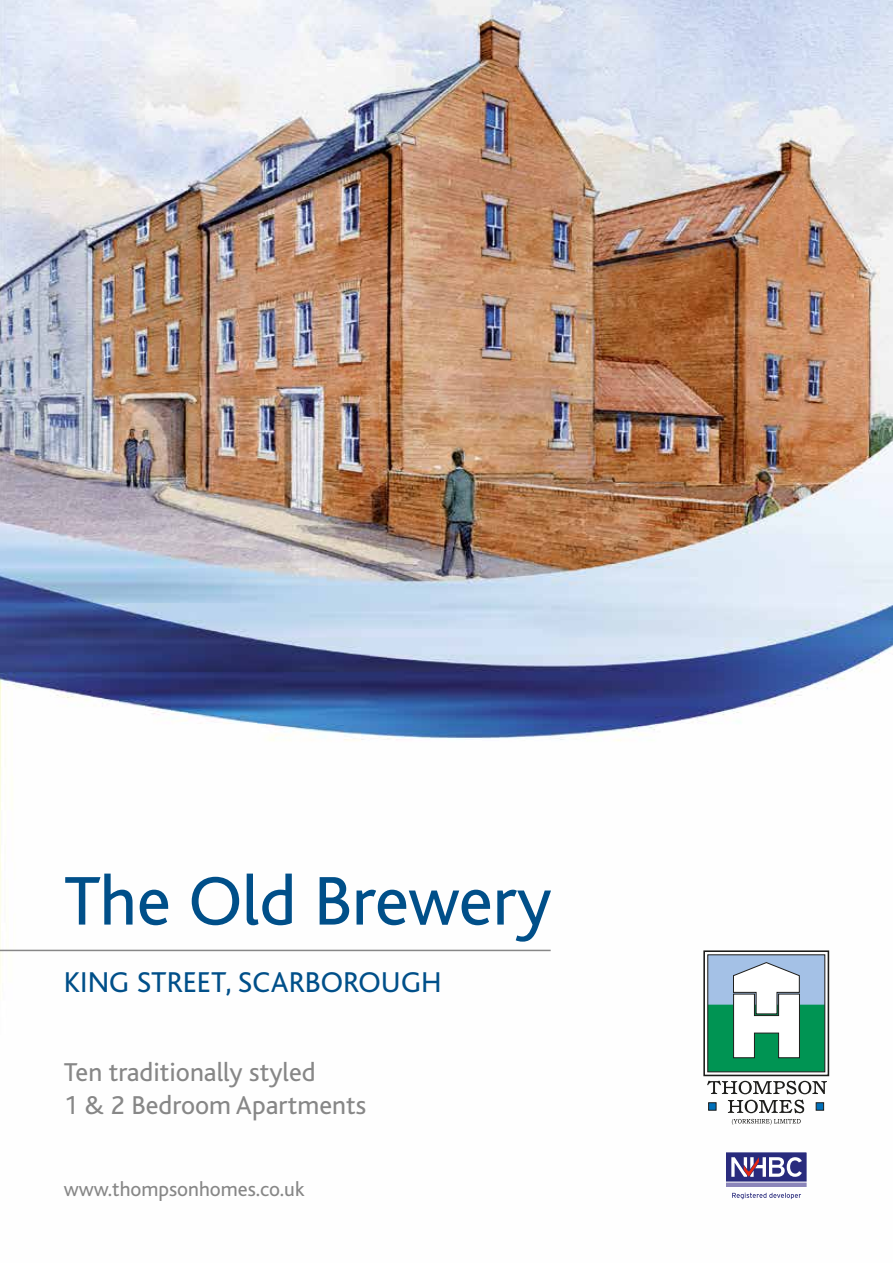
<style>
.page{position:relative;width:893px;height:1263px;background:#fff}
.page>*{position:absolute;margin:0;border:0;box-sizing:border-box;transform-origin:0 0}
.t1{font:72px "Kl Bliss";color:#004f89}
.t2{font:30px "Kl Bliss";color:#004f89}
.t3{font:27px/33px "Kl Bliss";color:#878787}
.t4{font:21px "Kl Bliss";color:#878787}
</style>
<div class="page">
<img style="left:0;top:0;width:893px;height:1200px">
<hr style="left:0;top:950px;width:551px;height:1px;background:#878787">
<div style="left:704px;top:951px;width:124px;height:124px;background:linear-gradient(to right,#fff,#fff)"></div>
<div style="left:703px;top:950px;width:126px;height:126px;border:2px solid #1d1d1b"></div>
<div style="left:708px;top:955px;width:117px;height:50px;background:#a4c1e6"></div>
<div style="left:708px;top:1005px;width:117px;height:67px;background:#009453"></div>
<div style="left:707px;top:954px;width:118px;height:118px;border:1px solid #1d1d1b"></div>
<svg style="left:707px;top:1081px;width:120px;height:13px"></svg>
<svg style="left:728px;top:1100px;width:76px;height:13px"></svg>
<svg style="left:733px;top:962px;width:67px;height:96px"></svg>
<div style="left:708px;top:1102px;width:8px;height:8px;background:#0070ba;border:1px solid #1d1d1b"></div>
<div style="left:816px;top:1102px;width:8px;height:8px;background:#0070ba;border:1px solid #1d1d1b"></div>
<svg style="left:732px;top:1119px;width:69px;height:6px"></svg>
<div style="left:725px;top:1152px;width:82px;height:35px;background:#292b7d"></div>
<div style="left:726px;top:1182px;width:81px;height:5px;background:#8b85ba"></div>
<svg style="left:731px;top:1157px;width:71px;height:20px"></svg>
<hr style="left:725px;top:1182px;width:82px;height:1px;background:#fff">
<div style="left:725px;top:1151px;width:82px;height:37px;border:1px solid #fff"></div>
<svg style="left:732px;top:1193px;width:69px;height:6px"></svg>
<h1 class="t1" style="left:64px;top:863px;width:490px">The Old Brewery</h1>
<p class="t2" style="left:64px;top:967px;width:379px">KING STREET, SCARBOROUGH</p>
<p class="t3" style="left:64px;top:1056px;width:304px">Ten traditionally styled<br>1 &amp; 2 Bedroom Apartments</p>
<p class="t4" style="left:64px;top:1178px;width:242px">www.thompsonhomes.co.uk</p>
</div>
